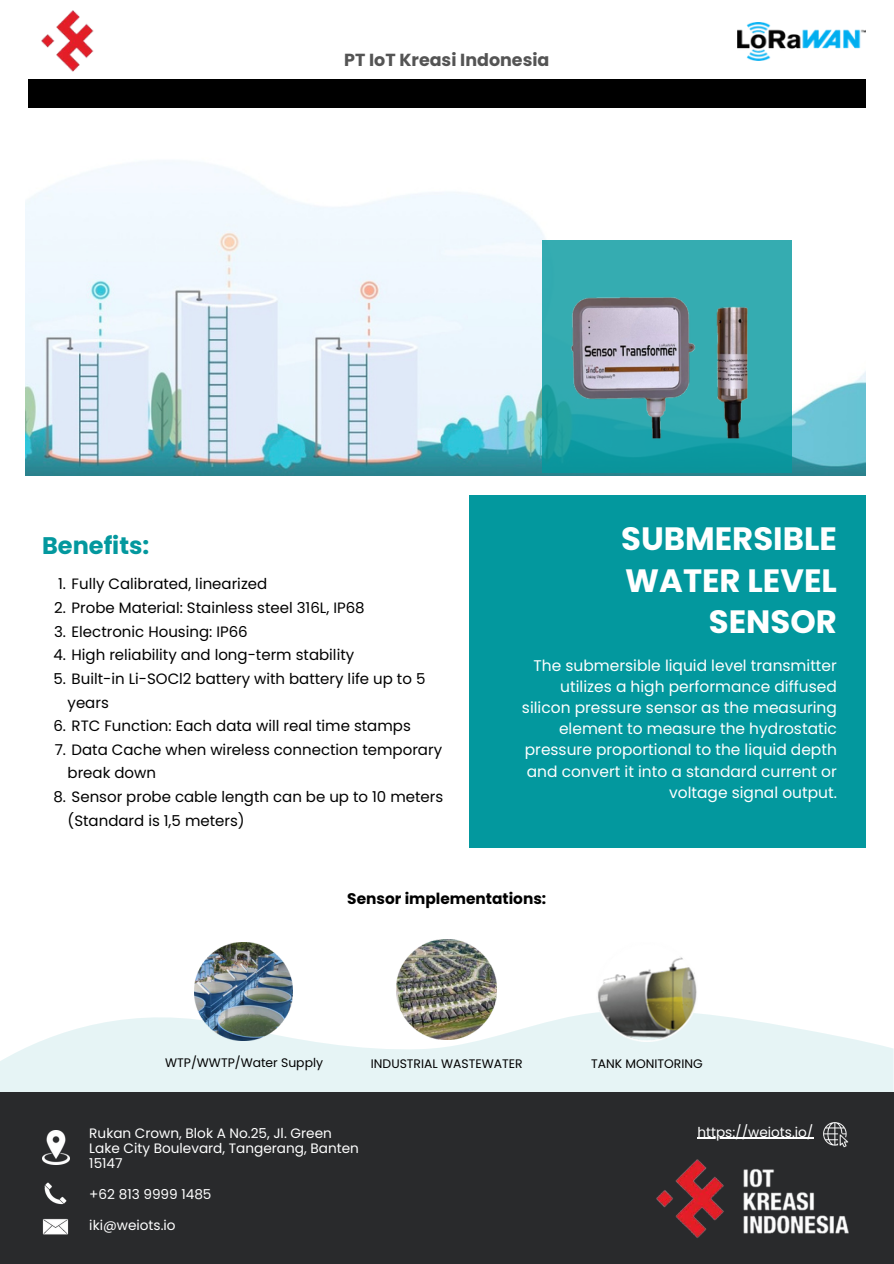
<style>
.page{position:relative;width:894px;height:1264px;background:#fff}
.page>*{position:absolute;margin:0;border:0;box-sizing:border-box;transform-origin:0 0}
.t1{font:700 32.25px/41.7px "Poppins";color:#fff;text-align:right}
.t2{font:700 24px "Poppins";color:#03989e}
.t3{font:700 17.4px "Poppins";color:#545454}
.t4{font:15.45px/21.1px "Poppins";color:#fff;text-align:right}
.t5{font:700 15.3px "Poppins";color:#000}
.t6{font:15px/23.7px "Poppins";color:#000}
.t7{font:13.65px/15.3px "Poppins";color:#fff}
.t8{font:12.3px "Poppins";color:#000}
</style>
<div class="page">
<div style="left:28px;top:79px;width:837px;height:28px;background:#000"></div>
<img style="left:41px;top:10px;width:53px;height:61px">
<img style="left:737px;top:22px;width:127px;height:39px">
<div style="left:468px;top:495px;width:397px;height:352px;background:#03989e"></div>
<img style="left:25px;top:161px;width:840px;height:315px">
<svg style="left:542px;top:240px;width:249px;height:233px;background:#28a5ab"></svg>
<svg style="left:0;top:1012px;width:893px;height:80px;fill:#e6f4f5"></svg>
<div style="left:0;top:1092px;width:893px;height:171px;background:#292a2c"></div>
<img style="left:656px;top:1159px;width:192px;height:79px">
<img style="left:44px;top:1182px;width:23px;height:23px">
<img style="left:823px;top:1122px;width:25px;height:25px">
<img style="left:42px;top:1218px;width:27px;height:17px">
<img style="left:42px;top:1130px;width:27px;height:34px">
<img style="left:548px;top:287px;width:224px;height:160px">
<img style="left:396px;top:939px;width:100px;height:100px">
<img style="left:195px;top:942px;width:98px;height:98px">
<img style="left:596px;top:957px;width:100px;height:84px">
<hr style="left:697px;top:1137px;width:116px;height:1px;background:#fff">
<p class="t3" style="left:344px;top:48px;width:207px">PT IoT Kreasi Indonesia</p>
<p class="t2" style="left:42px;top:529px;width:109px">Benefits:</p>
<p class="t6" style="left:58px;top:572px;width:210px">1. Fully Calibrated, linearized</p>
<p class="t6" style="left:54px;top:596px;width:312px">2. Probe Material: Stainless steel 316L, IP68</p>
<p class="t6" style="left:54px;top:619px;width:195px">3. Electronic Housing: IP66</p>
<p class="t6" style="left:53px;top:643px;width:302px">4. High reliability and long-term stability</p>
<p class="t6" style="left:68px;top:666px;width:359px;text-indent:-14px">5. Built-in Li-SOCl2 battery with battery life up to 5 years</p>
<p class="t6" style="left:53px;top:714px;width:359px">6. RTC Function: Each data will real time stamps</p>
<p class="t6" style="left:68px;top:737px;width:376px;text-indent:-13px">7. Data Cache when wireless connection temporary break down</p>
<p class="t6" style="left:68px;top:785px;width:377px;text-indent:-14px">8. Sensor probe cable length can be up to 10 meters (Standard is 1,5 meters)</p>
<h1 class="t1" style="left:621px;top:518px;width:217px">SUBMERSIBLE<br>WATER LEVEL<br>SENSOR</h1>
<h5 class="t4" style="left:522px;top:655px;width:316px">The submersible liquid level transmitter utilizes a high performance diffused silicon pressure sensor as the measuring element to measure the hydrostatic pressure proportional to the liquid depth and convert it into a standard current or voltage signal output.</h5>
<p class="t5" style="left:347px;top:888px;width:200px">Sensor implementations:</p>
<h6 class="t8" style="left:165px;top:1054px;width:159px">WTP/WWTP/Water Supply</h6>
<h6 class="t8" style="left:371px;top:1054px;width:153px">INDUSTRIAL WASTEWATER</h6>
<p class="t8" style="left:591px;top:1054px;width:113px">TANK MONITORING</p>
<h4 class="t7" style="left:89px;top:1125px;width:271px">Rukan Crown, Blok A No.25, Jl. Green<br>Lake City Boulevard, Tangerang, Banten<br>15147</h4>
<p class="t7" style="left:89px;top:1186px;width:124px">+62 813 9999 1485</p>
<p class="t7" style="left:89px;top:1217px;width:88px">iki@weiots.io</p>
<p class="t7" style="left:697px;top:1124px;width:117px">https://weiots.io/</p>
</div>
